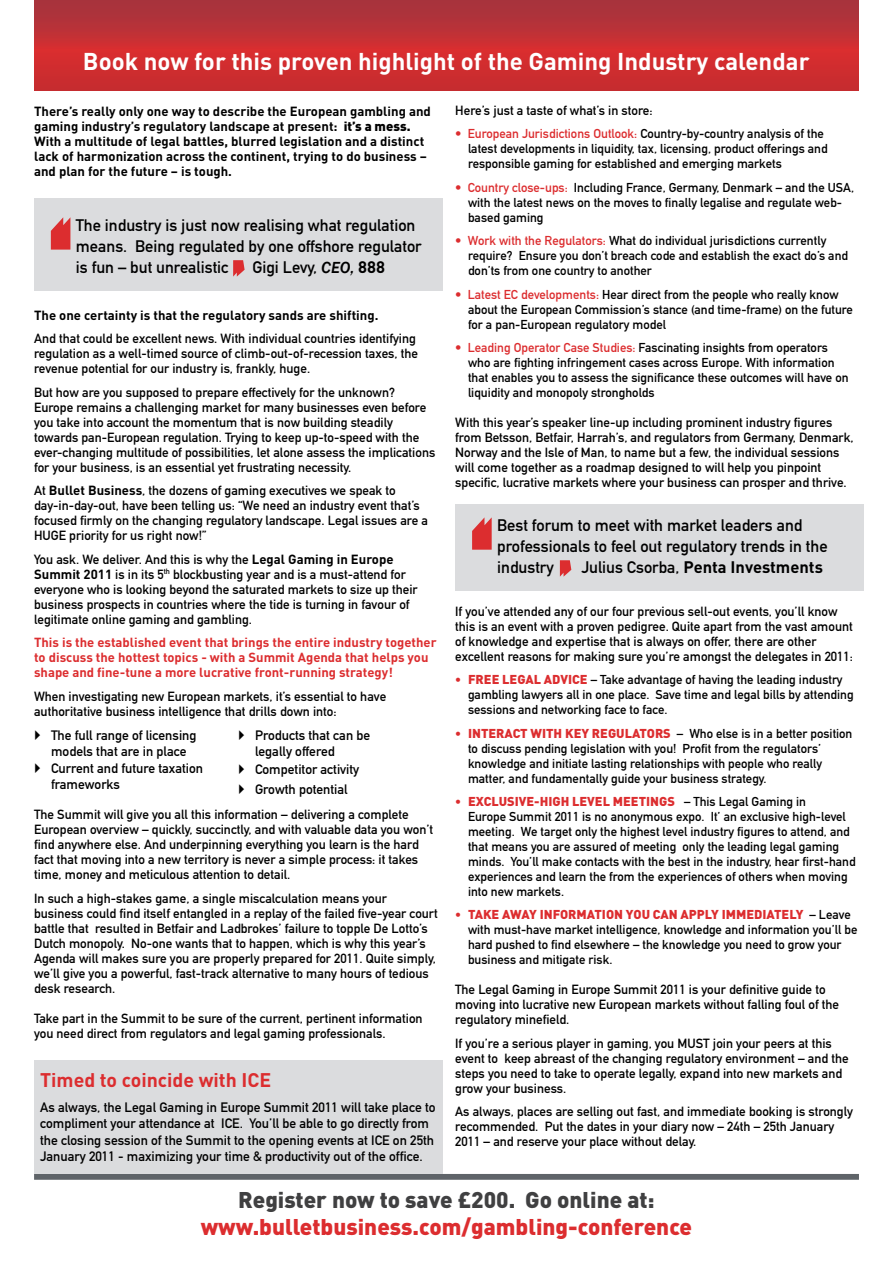
<style>
.page{position:relative;width:893px;height:1263px;background:#fff}
.page>*{position:absolute;margin:0;border:0;box-sizing:border-box;transform-origin:0 0}
.t1{font:700 24px "DIN";color:#fff}
.t2{font:900 22.5px "DIN";color:#dc2d2f}
.t3{font:900 22.5px "DIN";color:#404041}
.t4{font:700 19.5px "DIN";color:#dc2d2f}
.t5{font:16.5px/21px "DIN Mittelschrift";color:#000}
.t6{font:700 16.5px "DIN";color:#000}
.t7{font:13.5px/15.8px "DIN Mittelschrift";color:#000}
.t8{font:13.2px/15px "DIN Mittelschrift";color:#000}
.t9{font:700 13.2px/15px "DIN";color:#000}
.t10{font:700 13.05px/15px "DIN";color:#dc2d2f}
.t11{font:12.75px/15px "DIN Mittelschrift";color:#000}
.t12{font:900 12.75px "DIN";color:#dc2d2f}
.s1{font-weight:900}
.s2{font-family:"Franklin Gothic";font-weight:500;font-style:italic}
.s3{font-family:"DIN";font-weight:700}
.s4{color:#dc2d2f}
.s5{font-family:"DIN Mittelschrift";font-weight:400}
.s6{font-family:"DIN";font-weight:900;color:#dc2d2f}
.s7{font-family:"DIN Mittelschrift";font-weight:400;color:#000}
</style>
<div class="page">
<svg style="left:34px;top:0;width:825px;height:91px;background:#c32f33"></svg>
<div style="left:34px;top:1174px;width:825px;height:6px;background:#5f6469"></div>
<div style="left:34px;top:1060px;width:408px;height:113px;background:#dbdcde"></div>
<div style="left:34px;top:198px;width:409px;height:93px;background:#dbdcde"></div>
<svg style="left:51px;top:217px;width:19px;height:33px"></svg>
<svg style="left:233px;top:260px;width:12px;height:17px"></svg>
<div style="left:455px;top:505px;width:409px;height:86px;background:#dbdcde"></div>
<svg style="left:472px;top:517px;width:20px;height:33px"></svg>
<svg style="left:560px;top:560px;width:11px;height:17px"></svg>
<h1 class="t1" style="left:83px;top:46px;width:728px">Book now for this proven highlight of the Gaming Industry calendar</h1>
<p class="t9" style="left:34px;top:103px;width:398px">There’s really only one way to describe the European gambling and gaming industry’s regulatory landscape at present: <span class="s1">it’s a mess.<br></span>With a multitude of legal battles, blurred legislation and a distinct lack of harmonization across the continent, trying to do business – and plan for the future – is tough.</p>
<p class="t5" style="left:76px;top:214px;width:347px">The industry is just now realising what regulation means. Being regulated by one offshore regulator is fun – but unrealistic</p>
<p class="t5" style="left:252px;top:256px;width:134px">Gigi Levy, <span class="s2">CEO,</span> <span class="s3">888</span></p>
<p class="t9" style="left:34px;top:307px;width:346px">The one certainty is that the regulatory sands are shifting.</p>
<p class="t8" style="left:34px;top:331px;width:385px">And that could be excellent news. With individual countries identifying regulation as a well-timed source of climb-out-of-recession taxes, the revenue potential for our industry is, frankly, huge.</p>
<p class="t8" style="left:34px;top:384px;width:403px">But how are you supposed to prepare effectively for the unknown?<br>Europe remains a challenging market for many businesses even before you take into account the momentum that is now building steadily towards pan-European regulation. Trying to keep up-to-speed with the ever-changing multitude of possibilities, let alone assess the implications for your business, is an essential yet frustrating necessity.</p>
<p class="t8" style="left:34px;top:483px;width:395px">At <span class="s3">Bullet Business</span>, the dozens of gaming executives we speak to day-in-day-out, have been telling us: “We need an industry event that’s focused firmly on the changing regulatory landscape. Legal issues are a HUGE priority for us right now!”</p>
<p class="t8" style="left:34px;top:552px;width:385px">You ask. We deliver. And this is why the <span class="s3">Legal Gaming in Europe Summit 2011</span> is in its 5<sup>th</sup> blockbusting year and is a must-attend for everyone who is looking beyond the saturated markets to size up their business prospects in countries where the tide is turning in favour of legitimate online gaming and gambling.</p>
<p class="t10" style="left:34px;top:634px;width:404px">This is the established event that brings the entire industry together to discuss the hottest topics - with a Summit Agenda that helps you shape and fine-tune a more lucrative front-running strategy!</p>
<p class="t8" style="left:34px;top:688px;width:354px">When investigating new European markets, it’s essential to have authoritative business intelligence that drills down into:</p>
<p class="t7" style="left:51px;top:727px;width:147px">The full range of licensing models that are in place</p>
<p class="t7" style="left:51px;top:761px;width:153px">Current and future taxation frameworks</p>
<p class="t7" style="left:255px;top:727px;width:117px">Products that can be legally offered</p>
<p class="t7" style="left:255px;top:759px;width:106px;line-height:20.1px">Competitor activity<br>Growth potential</p>
<p class="t8" style="left:34px;top:807px;width:400px">The Summit will give you all this information – delivering a complete European overview – quickly, succinctly, and with valuable data you won’t find anywhere else. And underpinning everything you learn is the hard fact that moving into a new territory is never a simple process: it takes time, money and meticulous attention to detail.</p>
<p class="t8" style="left:34px;top:891px;width:405px">In such a high-stakes game, a single miscalculation means your business could find itself entangled in a replay of the failed five-year court battle that resulted in Betfair and Ladbrokes’ failure to topple De Lotto’s Dutch monopoly. No-one wants that to happen, which is why this year’s Agenda will makes sure you are properly prepared for 2011. Quite simply, we’ll give you a powerful, fast-track alternative to many hours of tedious desk research.</p>
<p class="t8" style="left:34px;top:1011px;width:390px">Take part in the Summit to be sure of the current, pertinent information you need direct from regulators and legal gaming professionals.</p>
<h3 class="t4" style="left:40px;top:1067px;width:233px">Timed to coincide with ICE</h3>
<p class="t7" style="left:40px;top:1099px;width:397px;line-height:16.5px">As always, the Legal Gaming in Europe Summit 2011 will take place to compliment your attendance at ICE. You’ll be able to go directly from the closing session of the Summit to the opening events at ICE on 25th January 2011 - maximizing your time &amp; productivity out of the office.</p>
<p class="t8" style="left:455px;top:103px;width:199px">Here’s just a taste of what’s in store:</p>
<p class="t11" style="left:468px;top:127px;width:361px;text-indent:-13px"><span class="s4">• European Jurisdictions Outlook:</span> Country-by-country analysis of the latest developments in liquidity, tax, licensing, product offerings and responsible gaming for established and emerging markets</p>
<p class="t11" style="left:468px;top:180px;width:388px;text-indent:-13px"><span class="s4">• Country close-ups:</span> Including France, Germany, Denmark – and the USA, with the latest news on the moves to finally legalise and regulate web&shy;based gaming</p>
<p class="t11" style="left:468px;top:234px;width:382px;text-indent:-13px"><span class="s4">• Work with the Regulators:</span> What do individual jurisdictions currently require? Ensure you don’t breach code and establish the exact do’s and don’ts from one country to another</p>
<p class="t11" style="left:468px;top:287px;width:386px;text-indent:-13px"><span class="s4">• Latest EC developments:</span> Hear direct from the people who really know about the European Commission’s stance (and time-frame) on the future for a pan-European regulatory model</p>
<p class="t11" style="left:468px;top:340px;width:382px;text-indent:-13px"><span class="s4">• Leading Operator Case Studies:</span> Fascinating insights from operators who are fighting infringement cases across Europe. With information that enables you to assess the significance these outcomes will have on liquidity and monopoly strongholds</p>
<p class="t8" style="left:455px;top:415px;width:400px">With this year’s speaker line-up including prominent industry figures from Betsson, Betfair, Harrah’s, and regulators from Germany, Denmark, Norway and the Isle of Man, to name but a few, the individual sessions will come together as a roadmap designed to will help you pinpoint specific, lucrative markets where your business can prosper and thrive.</p>
<p class="t5" style="left:497px;top:515px;width:332px">Best forum to meet with market leaders and professionals to feel out regulatory trends in the industry</p>
<p class="t6" style="left:581px;top:556px;width:243px"><span class="s5">Julius Csorba,</span> Penta Investments</p>
<p class="t8" style="left:455px;top:603px;width:399px">If you’ve attended any of our four previous sell-out events, you’ll know this is an event with a proven pedigree. Quite apart from the vast amount of knowledge and expertise that is always on offer, there are other excellent reasons for making sure you’re amongst the delegates in 2011:</p>
<p class="t11" style="left:468px;top:672px;width:387px;text-indent:-13px"><span class="s6">• FREE LEGAL ADVICE</span> – Take advantage of having the leading industry gambling lawyers all in one place. Save time and legal bills by attending sessions and networking face to face.</p>
<p class="t11" style="left:468px;top:726px;width:386px;text-indent:-13px"><span class="s6">• INTE RACT WITH KEY REGULATORS</span> – Who else is in a better position to discuss pending legislation with you! Profit from the regulators’ knowledge and initiate lasting relationships with people who really matter, and fundamentally guide your business strategy.</p>
<p class="t12" style="left:455px;top:793px;width:93px">• Exclusive-high</p>
<p class="t11" style="left:468px;top:794px;width:389px;text-indent:104px"><span class="s6">level meetings</span> – This Legal Gaming in<br>Europe Summit 2011 is no anonymous expo. It’ an exclusive high-level meeting. We target only the highest level industry figures to attend, and that means you are assured of meeting only the leading legal gaming minds. You’ll make contacts with the best in the industry, hear first-hand experiences and learn the from the experiences of others when moving into new markets.</p>
<p class="t12" style="left:455px;top:906px;width:131px">• TAKE AWAY INFORMAT</p>
<p class="t12" style="left:602px;top:906px;width:88px">ION YOU CAN APP</p>
<p class="t12" style="left:705px;top:906px;width:31px">LY IMME</p>
<p class="t12" style="left:754px;top:906px;width:98px">DIATE LY <span class="s7">– Leave</span></p>
<p class="t11" style="left:468px;top:922px;width:391px">with must-have market intelligence, knowledge and information you’ll be hard pushed to find elsewhere – the knowledge you need to grow your business and mitigate risk.</p>
<p class="t8" style="left:455px;top:982px;width:385px">The Legal Gaming in Europe Summit 2011 is your definitive guide to moving into lucrative new European markets without falling foul of the regulatory minefield.</p>
<p class="t8" style="left:455px;top:1035px;width:395px">If you’re a serious player in gaming, you MUST join your peers at this event to keep abreast of the changing regulatory environment – and the steps you need to take to operate legally, expand into new markets and grow your business.</p>
<p class="t8" style="left:455px;top:1104px;width:399px">As always, places are selling out fast, and immediate booking is strongly recommended. Put the dates in your diary now – 24th – 25th January<br>2011 – and reserve your place without delay.</p>
<h2 class="t3" style="left:238px;top:1184px;width:418px">Register now to save £200. Go online at:</h2>
<h2 class="t2" style="left:201px;top:1211px;width:493px">www.bulletbusiness.com/gambling-conference</h2>
</div>
